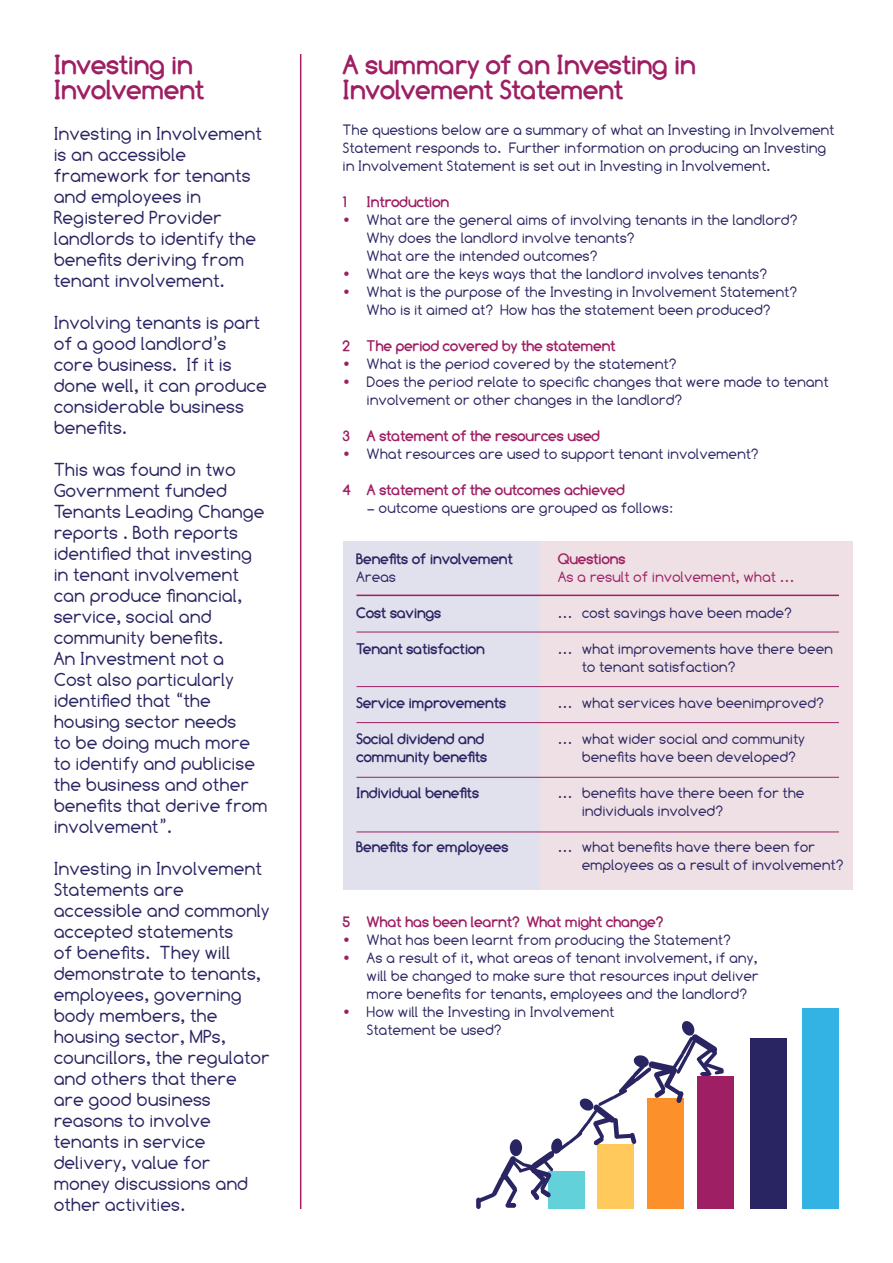
<style>
.page{position:relative;width:893px;height:1263px;background:#fff}
.page>*{position:absolute;margin:0;border:0;box-sizing:border-box;transform-origin:0 0}
.t1{font:700 27px/25.5px "Comfortaa";color:#9e1f63}
.t2{font:18.75px/21px "Comfortaa";color:#292562}
.t3{font:15px/18px "Comfortaa";color:#292562}
.t4{font:700 15px "Comfortaa";color:#9e1f63}
.t5{font:700 15px/18px "Comfortaa";color:#292562}
.t6{font:15px "Comfortaa";color:#9e1f63}
.s1{color:#9e1f63}
</style>
<div class="page">
<hr style="left:300px;top:54px;width:1px;height:1155px;background:#9e1f63">
<div style="left:343px;top:541px;width:197px;height:349px;background:#e1e0ed"></div>
<div style="left:540px;top:541px;width:312px;height:349px;background:#eee0e4"></div>
<hr style="left:356px;top:595px;width:483px;height:1px;background:#9e1f63">
<hr style="left:356px;top:632px;width:483px;height:1px;background:#9e1f63">
<hr style="left:356px;top:686px;width:483px;height:1px;background:#9e1f63">
<hr style="left:356px;top:722px;width:483px;height:1px;background:#9e1f63">
<hr style="left:356px;top:777px;width:483px;height:1px;background:#9e1f63">
<hr style="left:356px;top:832px;width:483px;height:1px;background:#9e1f63">
<div style="left:698px;top:1076px;width:36px;height:133px;background:#9e1f63"></div>
<div style="left:750px;top:1038px;width:36px;height:171px;background:#292562"></div>
<div style="left:803px;top:1008px;width:36px;height:201px;background:#33b3e3"></div>
<svg style="left:476px;top:1021px;width:248px;height:188px"></svg>
<h1 class="t1" style="left:54px;top:52px;width:152px">Investing in<br>Involvement</h1>
<p class="t2" style="left:54px;top:123px;width:210px">Investing in Involvement is an accessible framework for tenants and employees in<br>Registered Provider landlords to identify the benefits deriving from tenant involvement.</p>
<p class="t2" style="left:54px;top:312px;width:215px">Involving tenants is part of a good landlord’s core business. If it is done well, it can produce considerable business benefits.</p>
<p class="t2" style="left:54px;top:459px;width:215px">This was found in two<br>Government funded<br>Tenants Leading Change reports . Both reports identified that investing in tenant involvement can produce financial, service, social and community benefits.<br>An Investment not a<br>Cost also particularly identified that “the housing sector needs<br>to be doing much more to identify and publicise the business and other benefits that derive from involvement”.</p>
<p class="t2" style="left:54px;top:858px;width:217px">Investing in Involvement<br>Statements are accessible and commonly accepted statements<br>of benefits. They will demonstrate to tenants, employees, governing body members, the housing sector, MPs, councillors, the regulator and others that there are good business reasons to involve tenants in service delivery, value for money discussions and other activities.</p>
<h1 class="t1" style="left:343px;top:52px;width:354px">A summary of an Investing in<br>Involvement Statement</h1>
<p class="t3" style="left:343px;top:121px;width:493px">The questions below are a summary of what an Investing in Involvement<br>Statement responds to. Further information on producing an Investing in Involvement Statement is set out in Investing in Involvement.</p>
<p class="t4" style="left:343px;top:193px;width:6px">1</p>
<p class="t4" style="left:367px;top:193px;width:84px">Introduction</p>
<p class="t3" style="left:367px;top:211px;width:432px;text-indent:-24px"><span class="s1">•</span> What are the general aims of involving tenants in the landlord?<br>Why does the landlord involve tenants?<br>What are the intended outcomes?</p>
<p class="t3" style="left:343px;top:265px;width:425px"><span class="s1">•</span> What are the keys ways that the landlord involves tenants?</p>
<p class="t3" style="left:343px;top:283px;width:455px;text-align:center"><span class="s1">•</span> What is the purpose of the Investing in Involvement Statement?<br>Who is it aimed at? How has the statement been produced?</p>
<p class="t4" style="left:343px;top:337px;width:274px">2 The period covered by the statement</p>
<p class="t3" style="left:343px;top:355px;width:335px"><span class="s1">•</span> What is the period covered by the statement?</p>
<p class="t3" style="left:367px;top:373px;width:463px;text-indent:-24px"><span class="s1">•</span> Does the period relate to specific changes that were made to tenant involvement or other changes in the landlord?</p>
<p class="t4" style="left:343px;top:427px;width:259px">3 A statement of the resources used</p>
<p class="t3" style="left:343px;top:445px;width:417px"><span class="s1">•</span> What resources are used to support tenant involvement?</p>
<p class="t4" style="left:343px;top:481px;width:283px">4 A statement of the outcomes achieved</p>
<p class="t3" style="left:367px;top:499px;width:308px">– outcome questions are grouped as follows:</p>
<p class="t5" style="left:356px;top:550px;width:158px">Benefits of involvement</p>
<p class="t3" style="left:356px;top:568px;width:41px">Areas</p>
<p class="t5" style="left:356px;top:604px;width:86px">Cost savings</p>
<p class="t5" style="left:356px;top:640px;width:130px">Tenant satisfaction</p>
<p class="t5" style="left:356px;top:694px;width:151px">Service improvements</p>
<p class="t5" style="left:356px;top:730px;width:132px">Social dividend and community benefits</p>
<p class="t5" style="left:356px;top:784px;width:124px">Individual benefits</p>
<p class="t5" style="left:356px;top:838px;width:153px">Benefits for employees</p>
<p class="t4" style="left:558px;top:550px;width:69px">Questions</p>
<p class="t6" style="left:558px;top:568px;width:238px">As a result of involvement, what …</p>
<p class="t3" style="left:558px;top:604px;width:235px">… cost savings have been made?</p>
<p class="t3" style="left:582px;top:640px;width:253px;text-indent:-24px">… what improvements have there been to tenant satisfaction?</p>
<p class="t3" style="left:558px;top:694px;width:267px">… what services have beenimproved?</p>
<p class="t3" style="left:582px;top:730px;width:225px;text-indent:-24px">… what wider social and community benefits have been developed?</p>
<p class="t3" style="left:582px;top:784px;width:224px;text-indent:-24px">… benefits have there been for the individuals involved?</p>
<p class="t3" style="left:582px;top:838px;width:263px;text-indent:-24px">… what benefits have there been for employees as a result of involvement?</p>
<p class="t4" style="left:343px;top:913px;width:321px">5 What has been learnt? What might change?</p>
<p class="t3" style="left:343px;top:931px;width:389px"><span class="s1">•</span> What has been learnt from producing the Statement?</p>
<p class="t3" style="left:367px;top:949px;width:394px;text-align:justify;text-indent:-24px"><span class="s1">•</span> As a result of it, what areas of tenant involvement, if any, will be changed to make sure that resources input deliver more benefits for tenants, employees and the landlord?</p>
<p class="t3" style="left:367px;top:1003px;width:249px;text-indent:-24px"><span class="s1">•</span> How will the Investing in Involvement<br>Statement be used?</p>
</div>
